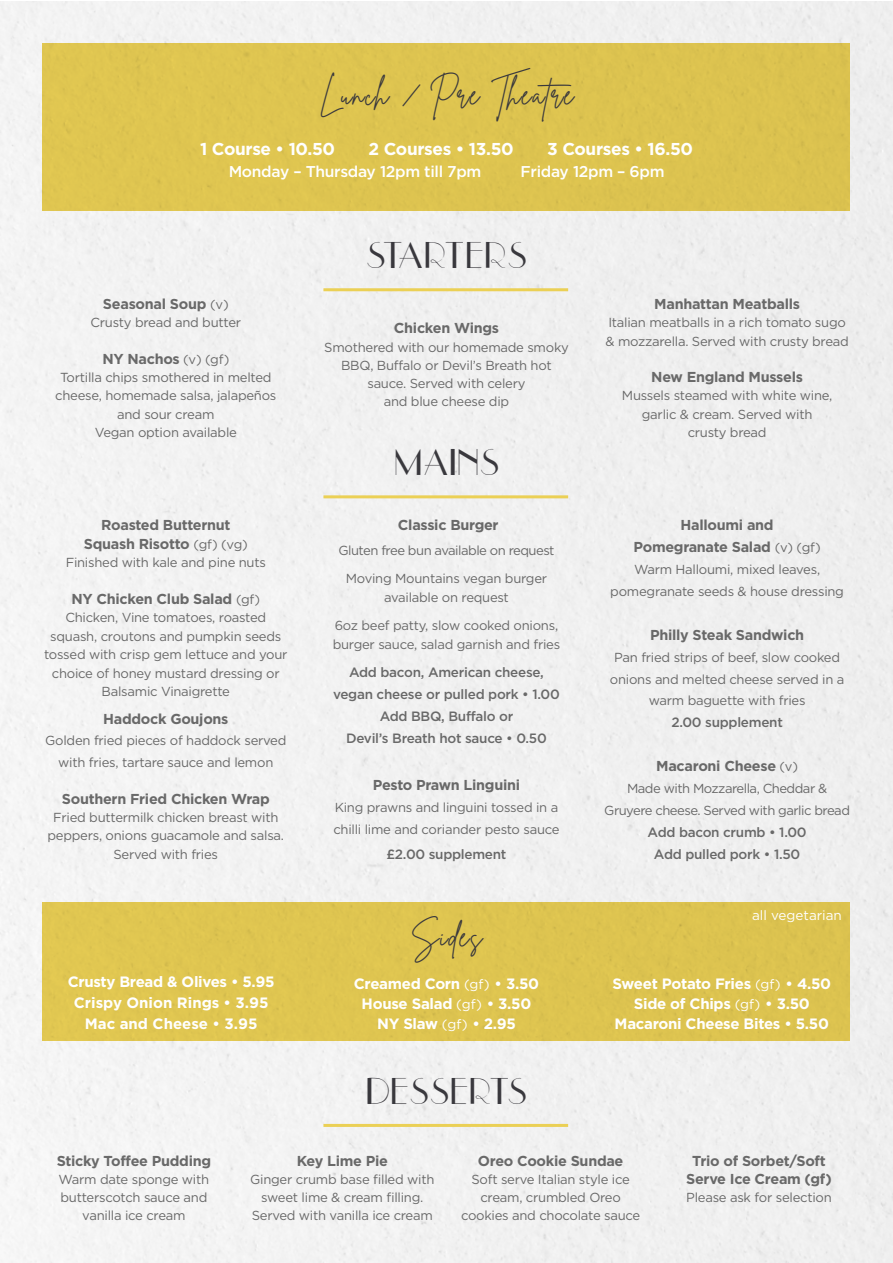
<style>
.page{position:relative;width:893px;height:1263px;background:#fff}
.page>*{position:absolute;margin:0;border:0;box-sizing:border-box;transform-origin:0 0}
.t1{font:37.8px "Upper East Side";letter-spacing:.05em;color:#39383d}
.t2{font:30px "Brittany Signature";letter-spacing:.05em;color:#39383d}
.t3{font:700 17.25px "Gotham";letter-spacing:-.02em;color:#fff}
.t4{font:500 15.6px "Gotham";letter-spacing:-.02em;color:#fff}
.t5{font:700 15px/20.2px "Gotham";letter-spacing:-.02em;color:#fff;text-align:center}
.t6{font:700 15px/21.1px "Gotham";color:#fff;text-align:center}
.t7{font:700 14.4px/18.3px "Gotham";letter-spacing:-.02em;color:#696969;text-align:center}
.t8{font:500 13.5px/22px "Gotham";letter-spacing:-.02em;color:#696969;text-align:center}
.t9{font:13.5px "Gotham";color:#fff}
.t10{font:13.05px/18.3px "Gotham";letter-spacing:-.02em;color:#696969;text-align:center}
.t11{font:13.05px/28px "Gotham";letter-spacing:-.04em;color:#696969;text-align:center}
.s1{font-weight:400;font-size:13.05px}
.s2{font-weight:400;font-size:13.5px}
</style>
<div class="page">
<div style="left:0;top:1px;width:892px;height:1262px;background:#f1f1f1"></div>
<hr style="left:323px;top:288px;width:245px;height:3px;background:#ebd055">
<hr style="left:323px;top:1124px;width:245px;height:3px;background:#ebd055">
<hr style="left:323px;top:495px;width:245px;height:3px;background:#ebd055">
<div style="left:43px;top:43px;width:807px;height:167px;background:#dec450"></div>
<div style="left:43px;top:902px;width:807px;height:139px;background:#dec450"></div>
<h2 class="t2" style="left:320px;top:75px;width:261px">Lûñçh / Prë Thëåtrë</h2>
<h3 class="t3" style="left:200px;top:139px;width:137px">1 Course • 10.50</h3>
<h3 class="t3" style="left:369px;top:139px;width:147px">2 Courses • 13.50</h3>
<h3 class="t3" style="left:547px;top:139px;width:147px">3 Courses • 16.50</h3>
<p class="t4" style="left:229px;top:163px;width:254px">Monday – Thursday 12pm till 7pm</p>
<p class="t4" style="left:521px;top:163px;width:145px">Friday 12pm – 6pm</p>
<p class="t7" style="left:103px;top:294px;width:127px">Seasonal Soup <span class="s1">(v)</span></p>
<p class="t10" style="left:91px;top:313px;width:152px">Crusty bread and butter</p>
<p class="t7" style="left:102px;top:349px;width:128px">NY Nachos <span class="s1">(v) (gf)</span></p>
<p class="t10" style="left:55px;top:368px;width:223px">Tortilla chips smothered in melted cheese, homemade salsa, jalapeños and sour cream<br>Vegan option available</p>
<p class="t7" style="left:84px;top:515px;width:165px">Roasted Butternut<br>Squash Risotto <span class="s1">(gf) (vg)</span></p>
<p class="t10" style="left:66px;top:553px;width:202px">Finished with kale and pine nuts</p>
<p class="t7" style="left:71px;top:589px;width:190px">NY Chicken Club Salad <span class="s1">(gf)</span></p>
<p class="t10" style="left:44px;top:608px;width:245px">Chicken, Vine tomatoes, roasted squash, croutons and pumpkin seeds tossed with crisp gem lettuce and your choice of honey mustard dressing or<br>Balsamic Vinaigrette</p>
<p class="t7" style="left:103px;top:709px;width:127px">Haddock Goujons</p>
<p class="t10" style="left:45px;top:730px;width:243px;line-height:21.5px">Golden fried pieces of haddock served with fries, tartare sauce and lemon</p>
<p class="t7" style="left:62px;top:789px;width:209px">Southern Fried Chicken Wrap</p>
<p class="t10" style="left:48px;top:808px;width:238px">Fried buttermilk chicken breast with peppers, onions guacamole and salsa.<br>Served with fries</p>
<h1 class="t1" style="left:367px;top:239px;width:161px">STARTERS</h1>
<p class="t7" style="left:394px;top:319px;width:107px">Chicken Wings</p>
<p class="t10" style="left:324px;top:337px;width:246px">Smothered with our homemade smoky<br>BBQ, Buffalo or Devil’s Breath hot sauce. Served with celery<br>and blue cheese dip</p>
<h1 class="t1" style="left:394px;top:446px;width:106px">MAINS</h1>
<p class="t7" style="left:398px;top:515px;width:102px">Classic Burger</p>
<p class="t11" style="left:338px;top:536px;width:218px">Gluten free bun available on request<br>Moving Mountains vegan burger</p>
<p class="t10" style="left:335px;top:583px;width:225px;line-height:28px">available on request<br>6oz beef patty, slow cooked onions,</p>
<p class="t10" style="left:333px;top:635px;width:229px">burger sauce, salad garnish and fries</p>
<p class="t8" style="left:333px;top:661px;width:228px">Add bacon, American cheese, vegan cheese or pulled pork • 1.00<br>Add BBQ, Buffalo or<br>Devil’s Breath hot sauce • 0.50</p>
<p class="t7" style="left:373px;top:775px;width:149px">Pesto Prawn Linguini</p>
<p class="t10" style="left:333px;top:796px;width:228px;line-height:21.9px;text-align:left">King prawns and linguini tossed in a chilli lime and coriander pesto sauce</p>
<p class="t8" style="left:386px;top:843px;width:121px">£2.00 supplement</p>
<h2 class="t2" style="left:411px;top:916px;width:73px">Sïdës</h2>
<p class="t7" style="left:654px;top:294px;width:147px">Manhattan Meatballs</p>
<p class="t10" style="left:605px;top:313px;width:245px;text-align:left">Italian meatballs in a rich tomato sugo &amp; mozzarella. Served with crusty bread</p>
<p class="t7" style="left:651px;top:367px;width:153px">New England Mussels</p>
<p class="t10" style="left:622px;top:386px;width:212px">Mussels steamed with white wine, garlic &amp; cream. Served with crusty bread</p>
<p class="t7" style="left:633px;top:514px;width:189px;line-height:21.9px">Halloumi and<br>Pomegranate Salad <span class="s1">(v) (gf)</span></p>
<p class="t10" style="left:610px;top:558px;width:235px;line-height:21.9px">Warm Halloumi, mixed leaves, pomegranate seeds &amp; house dressing</p>
<p class="t7" style="left:650px;top:625px;width:156px">Philly Steak Sandwich</p>
<p class="t10" style="left:610px;top:646px;width:236px;line-height:21.9px">Pan fried strips of beef, slow cooked onions and melted cheese served in a warm baguette with fries</p>
<p class="t8" style="left:671px;top:711px;width:113px">2.00 supplement</p>
<p class="t7" style="left:656px;top:757px;width:143px">Macaroni Cheese <span class="s1">(v)</span></p>
<p class="t11" style="left:604px;top:777px;width:247px;line-height:21.9px">Made with Mozzarella, Cheddar &amp;<br>Gruyere cheese. Served with garlic bread</p>
<p class="t8" style="left:648px;top:821px;width:161px">Add bacon crumb • 1.00<br>Add pulled pork • 1.50</p>
<p class="t9" style="left:752px;top:908px;width:91px">all vegetarian</p>
<p class="t6" style="left:68px;top:970px;width:208px">Crusty Bread &amp; Olives • 5.95<br>Crispy Onion Rings • 3.95<br>Mac and Cheese • 3.95</p>
<p class="t5" style="left:354px;top:973px;width:187px">Creamed Corn <span class="s2">(gf)</span> • 3.50<br>House Salad <span class="s2">(gf)</span> • 3.50<br>NY Slaw <span class="s2">(gf)</span> • 2.95</p>
<p class="t5" style="left:612px;top:973px;width:220px">Sweet Potato Fries <span class="s2">(gf)</span> • 4.50<br>Side of Chips <span class="s2">(gf)</span> • 3.50<br>Macaroni Cheese Bites • 5.50</p>
<p class="t7" style="left:57px;top:1151px;width:156px">Sticky Toffee Pudding</p>
<p class="t10" style="left:59px;top:1170px;width:152px">Warm date sponge with butterscotch sauce and vanilla ice cream</p>
<h1 class="t1" style="left:367px;top:1074px;width:161px">DESSERTS</h1>
<p class="t7" style="left:297px;top:1151px;width:93px">Key Lime Pie</p>
<p class="t10" style="left:250px;top:1170px;width:186px">Ginger crumb base filled with sweet lime &amp; cream filling.<br>Served with vanilla ice cream</p>
<p class="t7" style="left:478px;top:1151px;width:147px">Oreo Cookie Sundae</p>
<p class="t10" style="left:461px;top:1170px;width:181px">Soft serve Italian style ice cream, crumbled Oreo cookies and chocolate sauce</p>
<p class="t7" style="left:686px;top:1151px;width:147px">Trio of Sorbet/Soft<br>Serve Ice Cream (gf)</p>
<p class="t10" style="left:686px;top:1188px;width:147px">Please ask for selection</p>
</div>
